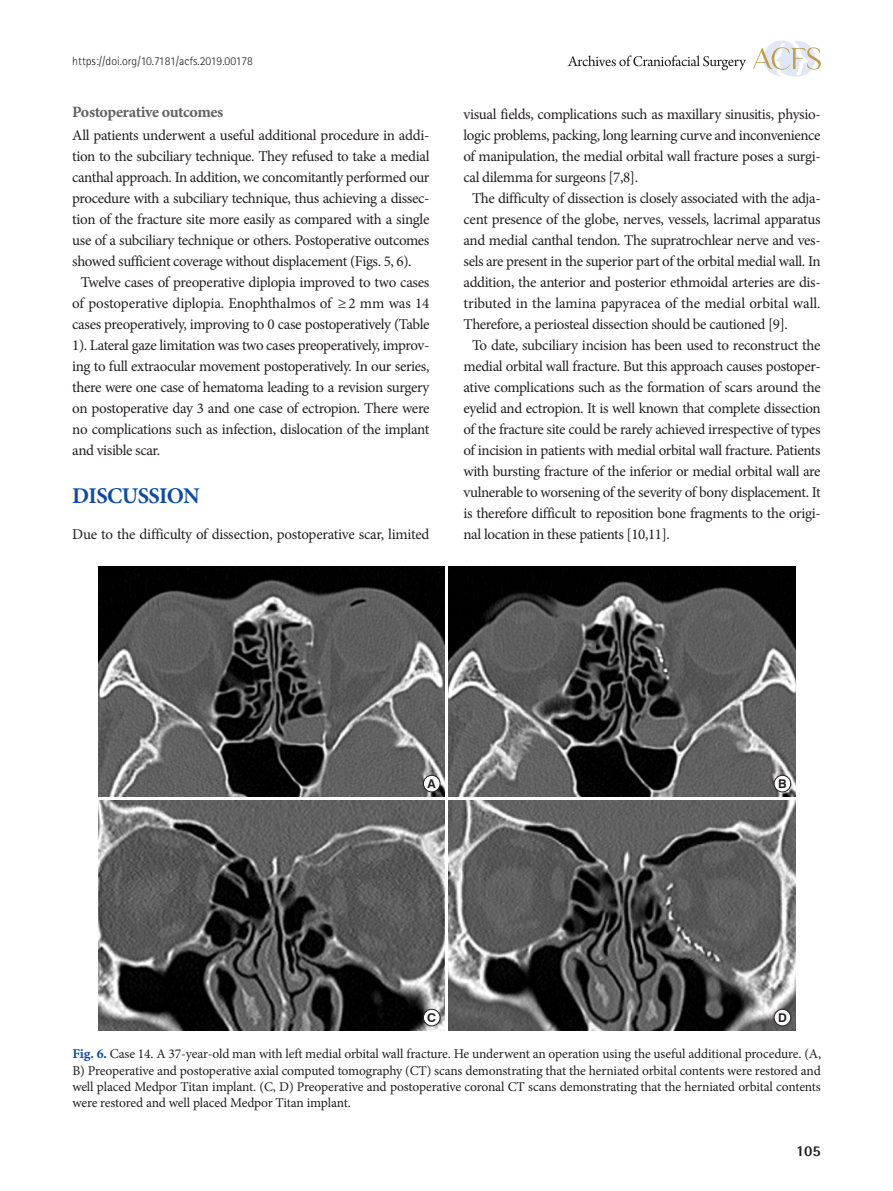
<style>
.page{position:relative;width:893px;height:1191px;background:#fff}
.page>*{position:absolute;margin:0;border:0;box-sizing:border-box;transform-origin:0 0}
.대제목{font:700 22.5px "Minion Pro";letter-spacing:-.025em;color:#0d4da1}
.중제목{font:15.75px "Minion Pro Bold Capt";letter-spacing:-.03em;color:#636366}
.본문{font:15px/21px "Minion Pro";letter-spacing:-.025em;color:#231f20;text-align:justify}
.본문_0{font:15px/21px "Minion Pro";letter-spacing:-.025em;color:#231f20;text-align:justify}
.t1{font:800 15px "Rotis Semi Sans Std";color:#231f20}
.표그림제목{font:13.5px/16.2px "Minion Pro";letter-spacing:-.015em;color:#231f20;text-align:justify}
.t2{font:700 12.15px "Swiss 721 BT";color:#231f20}
.t3{font:300 12px "Rotis Sans Serif Std";color:#231f20}
.s1{font-family:"Minion Pro Bold Capt";color:#0d4da1}
</style>
<div class="page">
<svg style="left:753px;top:40px;width:68px;height:37px"></svg>
<svg style="left:568px;top:55px;width:178px;height:15px"></svg>
<img style="left:98px;top:566px;width:346px;height:230px">
<img style="left:98px;top:800px;width:346px;height:230px">
<img style="left:449px;top:566px;width:346px;height:230px">
<img style="left:449px;top:800px;width:346px;height:230px">
<div style="left:423px;top:775px;width:17px;height:17px;background:#fff;border-radius:50%"></div>
<div style="left:423px;top:775px;width:17px;height:17px;border:1px solid #231f20;border-radius:50%"></div>
<div style="left:423px;top:1009px;width:17px;height:17px;background:#fff;border-radius:50%"></div>
<div style="left:423px;top:1009px;width:17px;height:17px;border:1px solid #231f20;border-radius:50%"></div>
<div style="left:774px;top:775px;width:17px;height:17px;background:#fff;border-radius:50%"></div>
<div style="left:774px;top:775px;width:17px;height:17px;border:1px solid #231f20;border-radius:50%"></div>
<div style="left:774px;top:1009px;width:17px;height:17px;background:#fff;border-radius:50%"></div>
<div style="left:774px;top:1009px;width:17px;height:17px;border:1px solid #231f20;border-radius:50%"></div>
<p class="t3" style="left:72px;top:54px;width:182px">https://doi.org/10.7181/acfs.2019.00178</p>
<p class="중제목" style="left:72px;top:101px;width:152px">Postoperative outcomes</p>
<p class="본문_0" style="left:72px;top:124px;width:359px">All patients underwent a useful additional procedure in addi&shy;tion to the subciliary technique. They refused to take a medial canthal approach. In addition, we concomitantly performed our procedure with a subciliary technique, thus achieving a dissec&shy;tion of the fracture site more easily as compared with a single use of a subciliary technique or others. Postoperative outcomes showed sufficient coverage without displacement (Figs. 5, 6).</p>
<p class="본문" style="left:72px;top:271px;width:359px;text-indent:9px">Twelve cases of preoperative diplopia improved to two cases of postoperative diplopia. Enophthalmos of ≥ 2 mm was 14 cases preoperatively, improving to 0 case postoperatively (Table 1). Lateral gaze limitation was two cases preoperatively, improv&shy;ing to full extraocular movement postoperatively. In our series, there were one case of hematoma leading to a revision surgery on postoperative day 3 and one case of ectropion. There were no complications such as infection, dislocation of the implant and visible scar.</p>
<p class="대제목" style="left:72px;top:480px;width:129px">DISCUSSION</p>
<p class="본문_0" style="left:72px;top:523px;width:359px">Due to the difficulty of dissection, postoperative scar, limited</p>
<p class="본문_0" style="left:463px;top:103px;width:359px">visual fields, complications such as maxillary sinusitis, physio&shy;logic problems, packing, long learning curve and inconvenience of manipulation, the medial orbital wall fracture poses a surgi&shy;cal dilemma for surgeons [7,8].</p>
<p class="본문" style="left:463px;top:187px;width:359px;text-indent:9px">The difficulty of dissection is closely associated with the adja&shy;cent presence of the globe, nerves, vessels, lacrimal apparatus and medial canthal tendon. The supratrochlear nerve and ves&shy;sels are present in the superior part of the orbital medial wall. In addition, the anterior and posterior ethmoidal arteries are dis&shy;tributed in the lamina papyracea of the medial orbital wall.<br>Therefore, a periosteal dissection should be cautioned [9].</p>
<p class="본문" style="left:463px;top:334px;width:359px;text-indent:9px">To date, subciliary incision has been used to reconstruct the medial orbital wall fracture. But this approach causes postoper&shy;ative complications such as the formation of scars around the eyelid and ectropion. It is well known that complete dissection of the fracture site could be rarely achieved irrespective of types of incision in patients with medial orbital wall fracture. Patients with bursting fracture of the inferior or medial orbital wall are vulnerable to worsening of the severity of bony displacement. It is therefore difficult to reposition bone fragments to the origi&shy;nal location in these patients [10,11].</p>
<p class="t2" style="left:428px;top:776px;width:10px">A</p>
<p class="t2" style="left:427px;top:1010px;width:10px">C</p>
<p class="t2" style="left:778px;top:776px;width:10px">B</p>
<p class="t2" style="left:778px;top:1010px;width:10px">D</p>
<p class="표그림제목" style="left:72px;top:1046px;width:750px"><span class="s1">Fig. 6.</span> Case 14. A 37-year-old man with left medial orbital wall fracture. He underwent an operation using the useful additional procedure. (A, B) Preoperative and postoperative axial computed tomography (CT) scans demonstrating that the herniated orbital contents were restored and well placed Medpor Titan implant. (C, D) Preoperative and postoperative coronal CT scans demonstrating that the herniated orbital contents were restored and well placed Medpor Titan implant.</p>
<p class="t1" style="left:796px;top:1141px;width:26px">105</p>
</div>
